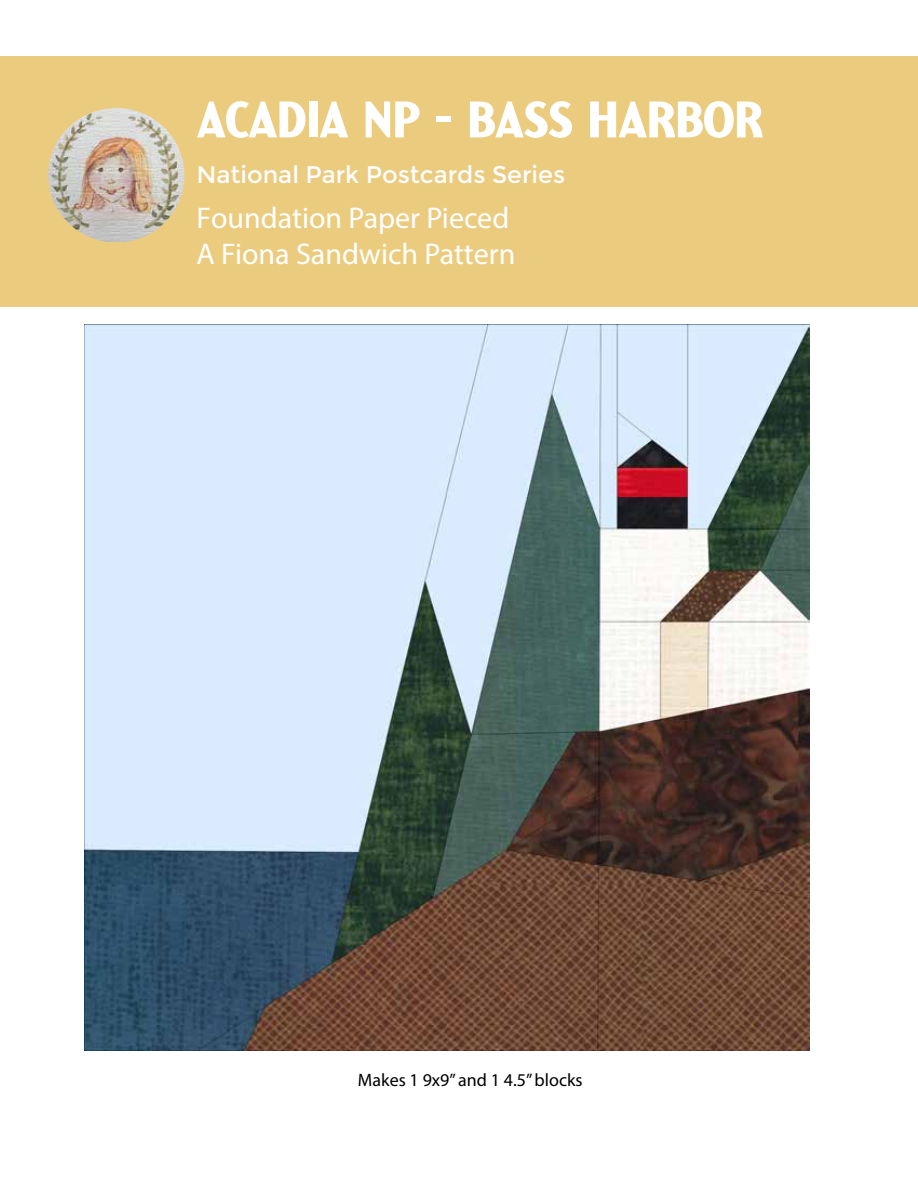
<style>
.page{position:relative;width:918px;height:1188px;background:#fff}
.page>*{position:absolute;margin:0;border:0;box-sizing:border-box;transform-origin:0 0}
.t1{font:51.3px "Yellowstone";letter-spacing:-.025em;color:#fff}
.t2{font:30px/36px "Myriad Pro";color:#fff}
.t3{font:24px "Montserrat";color:#fcfdff}
.t4{font:18px "Myriad Pro";color:#000}
</style>
<div class="page">
<div style="left:0;top:56px;width:918px;height:251px;background:#ebcc7f"></div>
<img style="left:48px;top:108px;width:136px;height:134px">
<img style="left:84px;top:325px;width:725px;height:725px">
<h1 class="t1" style="left:196px;top:90px;width:569px">ACADIA NP - BASS HARBOR</h1>
<p class="t3" style="left:196px;top:160px;width:370px">National Park Postcards Series</p>
<p class="t2" style="left:196px;top:202px;width:320px">Foundation Paper Pieced<br>A Fiona Sandwich Pattern</p>
<p class="t4" style="left:358px;top:1073px;width:226px">Makes 1 9x9” and 1 4.5” blocks</p>
</div>
